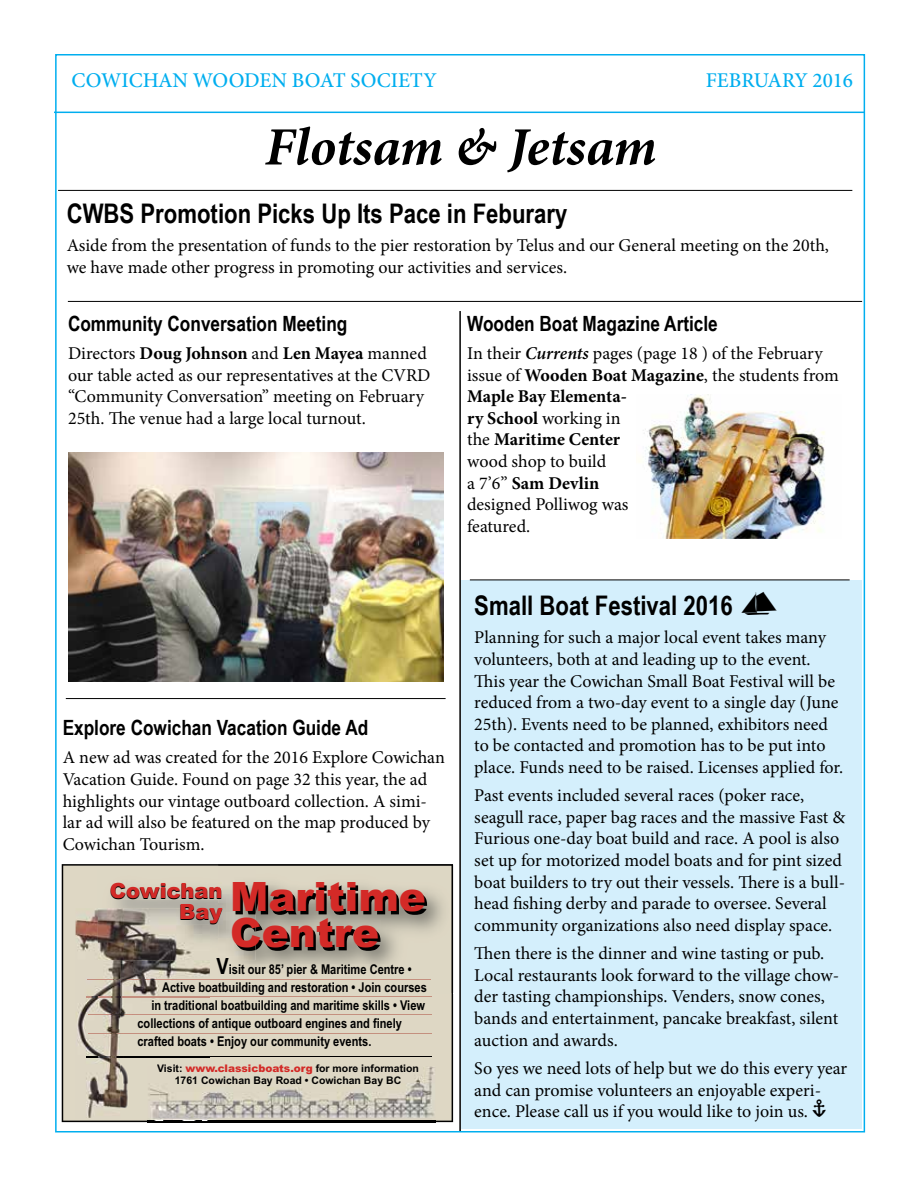
<style>
.page{position:relative;width:918px;height:1188px;background:#fff}
.page>*{position:absolute;margin:0;border:0;box-sizing:border-box;transform-origin:0 0}
.t1{font:italic 700 54px "Minion Pro";color:#000}
.t2{font:900 40.5px/36px "Arial";color:#d32a27}
.t3{font:700 27px "Arial Narrow";color:#000}
.t4{font:700 22.5px "Arial Narrow";color:#000}
.t5{font:700 21px "Arial Narrow";color:#000}
.t6{font:500 21px "Minion Pro";color:#00aeef}
.t7{font:900 21px/21px "Arial";color:#000}
.t8{font:18px/21.6px "Minion Pro";color:#000}
.t9{font:700 13.5px "Arial Narrow";color:#000}
.t10{font:700 10.5px/12.6px "Arial";color:#000;text-align:center}
.s1{font-weight:700}
.s2{font-weight:600;font-style:italic}
.s3{font-weight:900;color:#d32a27}
</style>
<div class="page">
<div style="left:462px;top:580px;width:400px;height:549px;background:#d4effc"></div>
<hr style="left:54px;top:112px;width:810px;height:1px;background:#00aeef">
<hr style="left:459px;top:311px;width:2px;height:820px;background:#000">
<hr style="left:58px;top:190px;width:794px;height:1px;background:#000">
<hr style="left:66px;top:698px;width:380px;height:1px;background:#000">
<img style="left:68px;top:452px;width:375px;height:230px">
<img style="left:639px;top:394px;width:186px;height:144px">
<svg style="left:62px;top:864px;width:391px;height:258px;background:#d2cbb9"></svg>
<hr style="left:88px;top:979px;width:342px;height:1px;background:#c4907f">
<hr style="left:86px;top:997px;width:345px;height:1px;background:#c4907f">
<hr style="left:89px;top:1014px;width:342px;height:1px;background:#c4907f">
<hr style="left:89px;top:1033px;width:342px;height:1px;background:#c4907f">
<img style="left:148px;top:1067px;width:287px;height:56px">
<img style="left:148px;top:1121px;width:287px;height:1px">
<img style="left:210px;top:1067px;width:102px;height:7px">
<div style="left:210px;top:1077px;width:191px;height:10px;background:#ddd7c4"></div>
<hr style="left:87px;top:1057px;width:344px;height:1px;background:#000">
<img style="left:120px;top:960px;width:90px;height:158px">
<img style="left:76px;top:908px;width:44px;height:210px">
<img style="left:88px;top:979px;width:122px;height:1px">
<img style="left:162px;top:983px;width:48px;height:12px">
<img style="left:152px;top:1001px;width:58px;height:12px">
<img style="left:138px;top:1018px;width:72px;height:13px">
<img style="left:138px;top:1036px;width:72px;height:13px">
<img style="left:86px;top:997px;width:124px;height:1px">
<img style="left:89px;top:1014px;width:121px;height:1px">
<img style="left:89px;top:1033px;width:121px;height:1px">
<img style="left:148px;top:1067px;width:62px;height:51px">
<img style="left:157px;top:1064px;width:26px;height:8px">
<img style="left:186px;top:1064px;width:24px;height:10px">
<img style="left:87px;top:1057px;width:123px;height:1px">
<img style="left:98px;top:869px;width:120px;height:91px">
<img style="left:98px;top:908px;width:112px;height:52px">
<img style="left:111px;top:883px;width:99px;height:17px">
<img style="left:181px;top:923px;width:29px;height:2px">
<img style="left:111px;top:884px;width:99px;height:14px">
<img style="left:181px;top:904px;width:29px;height:4px">
<img style="left:181px;top:908px;width:29px;height:15px">
<img style="left:453px;top:865px;width:1px;height:128px">
<img style="left:218px;top:865px;width:235px;height:128px">
<img style="left:218px;top:979px;width:212px;height:1px">
<img style="left:218px;top:960px;width:11px;height:14px">
<div style="left:230px;top:964px;width:182px;height:13px;background:#dad4c1"></div>
<div style="left:218px;top:983px;width:209px;height:10px;background:#ddd7c4"></div>
<svg style="left:216px;top:958px;width:13px;height:2px"></svg>
<svg style="left:210px;top:883px;width:12px;height:42px"></svg>
<img style="left:236px;top:885px;width:191px;height:30px">
<img style="left:236px;top:885px;width:20px;height:29px">
<img style="left:256px;top:921px;width:125px;height:30px">
<img style="left:235px;top:921px;width:21px;height:30px">
<hr style="left:470px;top:580px;width:380px;height:1px;background:#000">
<hr style="left:68px;top:301px;width:794px;height:1px;background:#000">
<p class="t6" style="left:72px;top:66px;width:367px">COWICHAN WOODEN BOAT SOCIETY</p>
<p class="t6" style="left:706px;top:66px;width:149px">FEBRUARY 2016</p>
<h1 class="t1" style="left:265px;top:109px;width:393px">Flotsam &amp; Jetsam</h1>
<h3 class="t3" style="left:67px;top:193px;width:502px">CWBS Promotion Picks Up Its Pace in Feburary</h3>
<p class="t8" style="left:67px;top:235px;width:764px">Aside from the presentation of funds to the pier restoration by Telus and our General meeting on the 20th, we have made other progress in promoting our activities and services.</p>
<p class="t5" style="left:68px;top:307px;width:281px">Community Conversation Meeting</p>
<p class="t8" style="left:68px;top:343px;width:364px">Directors <span class="s1">Doug Johnson</span> and <span class="s1">Len Mayea</span> manned our table acted as our representatives at the CVRD “Community Conversation” meeting on February 25th. The venue had a large local turnout.</p>
<p class="t5" style="left:467px;top:307px;width:252px">Wooden Boat Magazine Article</p>
<p class="t8" style="left:467px;top:343px;width:373px">In their <span class="s2">Currents</span> pages (page 18 ) of the February issue of <span class="s1">Wooden Boat Magazine</span>, the students from<br><span class="s1">Maple Bay Elementa-<br>ry School</span> working in<br>the <span class="s1">Maritime Center<br></span>wood shop to build<br>a 7’6” <span class="s1">Sam Devlin<br></span>designed Polliwog was<br>featured.</p>
<p class="t5" style="left:63px;top:712px;width:307px">Explore Cowichan Vacation Guide Ad</p>
<p class="t8" style="left:63px;top:747px;width:384px">A new ad was created for the 2016 Explore Cowichan Vacation Guide. Found on page 32 this year, the ad highlights our vintage outboard collection. A simi&shy;lar ad will also be featured on the map produced by Cowichan Tourism.</p>
<h2 class="t2" style="left:230px;top:878px;width:197px;text-indent:-22px"><sup>n</sup> Maritime<br>Centre</h2>
<p class="t7" style="left:179px;top:881px;width:45px;text-indent:-69px">Cowicha<br>Bay</p>
<p class="t4" style="left:216px;top:949px;width:14px">V</p>
<p class="t9" style="left:229px;top:959px;width:184px">isit our 85’ pier &amp; Maritime Centre •</p>
<p class="t9" style="left:162px;top:977px;width:266px">Active boatbuilding and restoration • Join courses</p>
<p class="t9" style="left:151px;top:995px;width:275px">in traditional boatbuilding and maritime skills • View</p>
<p class="t9" style="left:137px;top:1013px;width:266px">collections of antique outboard engines and finely</p>
<p class="t9" style="left:137px;top:1031px;width:235px">crafted boats • Enjoy our community events.</p>
<p class="t10" style="left:157px;top:1063px;width:263px">Visit: <span class="s3">www.classicboats.org</span> for more information<br>1761 Cowichan Bay Road • Cowichan Bay BC</p>
<h3 class="t3" style="left:474px;top:585px;width:260px">Small Boat Festival 2016</h3>
<p class="t8" style="left:474px;top:627px;width:370px">Planning for such a major local event takes many volunteers, both at and leading up to the event.<br>This year the Cowichan Small Boat Festival will be reduced from a two-day event to a single day (June 25th). Events need to be planned, exhibitors need to be contacted and promotion has to be put into place. Funds need to be raised. Licenses applied for.</p>
<p class="t8" style="left:474px;top:785px;width:372px">Past events included several races (poker race, seagull race, paper bag races and the massive Fast &amp; Furious one-day boat build and race. A pool is also set up for motorized model boats and for pint sized boat builders to try out their vessels. There is a bull&shy;head fishing derby and parade to oversee. Several community organizations also need display space.</p>
<p class="t8" style="left:474px;top:943px;width:366px">Then there is the dinner and wine tasting or pub.<br>Local restaurants look forward to the village chow&shy;der tasting championships. Venders, snow cones, bands and entertainment, pancake breakfast, silent auction and awards.</p>
<p class="t8" style="left:474px;top:1058px;width:375px">So yes we need lots of help but we do this every year and can promise volunteers an enjoyable experi&shy;ence. Please call us if you would like to join us.</p>
</div>
